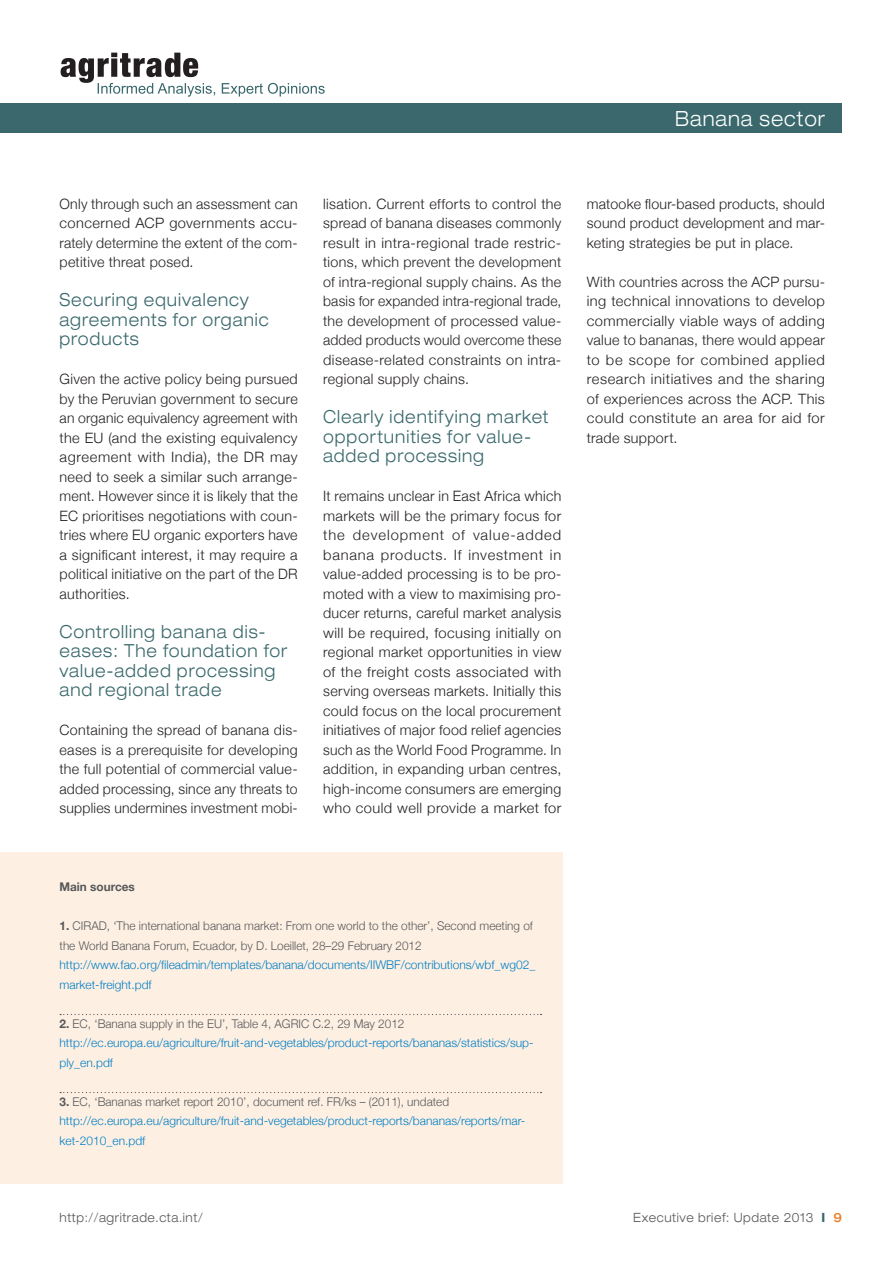
<style>
.page{position:relative;width:893px;height:1263px;background:#fff}
.page>*{position:absolute;margin:0;border:0;box-sizing:border-box;transform-origin:0 0}
.t1{font:300 expanded 21px "Helvetica Neue";letter-spacing:.05em;color:#fff;scale:.9 1}
.t2{font:300 expanded 18px/19.5px "Helvetica Neue";letter-spacing:.055em;color:#3a686c;scale:.9 1}
.t3{font:300 14.25px/19.5px "Helvetica Neue";letter-spacing:.02em;color:#231f20;text-align:justify}
.t4{font:300 expanded 12.75px "Helvetica Neue";letter-spacing:.05em;color:#57585a;scale:.9 1}
.t5{font:300 12px/19.5px "Helvetica Neue";color:#007ec5}
.t6{font:300 12px/19.5px "Helvetica Neue";color:#57585a}
.t7{font:700 12px "Helvetica Neue";color:#57585a}
.s1{font-weight:700}
.s2{font-weight:700;color:#57585a}
.s3{color:#57585a}
.s4{font-weight:700;color:#3a686c}
.s5{font-weight:500;color:#ea802c}
</style>
<div class="page">
<div style="left:0;top:103px;width:842px;height:30px;background:#3a686c"></div>
<svg style="left:61px;top:53px;width:264px;height:44px"></svg>
<div style="left:0;top:852px;width:563px;height:332px;background:#fdf0e3"></div>
<svg style="left:60px;top:1014px;width:482px;height:1px"></svg>
<svg style="left:60px;top:1092px;width:482px;height:1px"></svg>
<h1 class="t1" style="left:675px;top:106px;width:168px">Banana sector</h1>
<p class="t3" style="left:60px;top:193px;width:240px">Only through such an assessment can concerned ACP governments accu&shy;rately determine the extent of the com&shy;petitive threat posed.</p>
<p class="t2" style="left:60px;top:290px;width:234px">Securing equivalency agreements for organic products</p>
<p class="t3" style="left:60px;top:369px;width:240px">Given the active policy being pursued by the Peruvian government to secure an organic equivalency agreement with the EU (and the existing equivalency agreement with India), the DR may need to seek a similar such arrange&shy;ment. However since it is likely that the EC prioritises negotiations with coun&shy;tries where EU organic exporters have a significant interest, it may require a political initiative on the part of the DR authorities.</p>
<p class="t2" style="left:60px;top:621px;width:254px">Controlling banana dis&shy;eases: The foundation for value-added processing and regional trade</p>
<p class="t3" style="left:60px;top:720px;width:240px">Containing the spread of banana dis&shy;eases is a prerequisite for developing the full potential of commercial value&shy;added processing, since any threats to supplies undermines investment mobi-</p>
<p class="t3" style="left:323px;top:193px;width:240px">lisation. Current efforts to control the spread of banana diseases commonly result in intra-regional trade restric&shy;tions, which prevent the development of intra-regional supply chains. As the basis for expanded intra-regional trade, the development of processed value&shy;added products would overcome these disease-related constraints on intra&shy;regional supply chains.</p>
<p class="t2" style="left:323px;top:407px;width:252px">Clearly identifying market opportunities for value&shy;added processing</p>
<p class="t3" style="left:323px;top:486px;width:240px">It remains unclear in East Africa which markets will be the primary focus for the development of value-added banana products. If investment in value-added processing is to be pro&shy;moted with a view to maximising pro&shy;ducer returns, careful market analysis will be required, focusing initially on regional market opportunities in view of the freight costs associated with serving overseas markets. Initially this could focus on the local procurement initiatives of major food relief agencies such as the World Food Programme. In addition, in expanding urban centres, high-income consumers are emerging who could well provide a market for</p>
<p class="t3" style="left:587px;top:193px;width:240px">matooke flour-based products, should sound product development and mar&shy;keting strategies be put in place.</p>
<p class="t3" style="left:587px;top:271px;width:240px">With countries across the ACP pursu&shy;ing technical innovations to develop commercially viable ways of adding value to bananas, there would appear to be scope for combined applied research initiatives and the sharing of experiences across the ACP. This could constitute an area for aid for trade support.</p>
<p class="t7" style="left:60px;top:876px;width:77px">Main sources</p>
<p class="t6" style="left:60px;top:916px;width:475px"><span class="s1">1.</span> CIRAD, ‘The international banana market: From one world to the other’, Second meeting of the World Banana Forum, Ecuador, by D. Loeillet, 28–29 February 2012</p>
<p class="t5" style="left:60px;top:955px;width:477px">http://www.fao.org/fileadmin/templates/banana/documents/IIWBF/contributions/wbf_wg02_ market-freight.pdf</p>
<p class="t5" style="left:60px;top:1013px;width:476px"><span class="s2">2.</span> <span class="s3">EC, ‘Banana supply in the EU’, Table 4, AGRIC C.2, 29 May 2012 </span>http://ec.europa.eu/agriculture/fruit-and-vegetables/product-reports/bananas/statistics/sup&shy;ply_en.pdf</p>
<p class="t5" style="left:60px;top:1091px;width:467px"><span class="s2">3.</span> <span class="s3">EC, ‘Bananas market report 2010’, document ref. FR/ks – (2011), undated </span>http://ec.europa.eu/agriculture/fruit-and-vegetables/product-reports/bananas/reports/mar&shy;ket-2010_en.pdf</p>
<p class="t4" style="left:60px;top:1210px;width:161px">http://agritrade.cta.int/</p>
<p class="t4" style="left:633px;top:1210px;width:233px">Executive brief: Update 2013 <span class="s4">I</span> <span class="s5">9</span></p>
</div>
